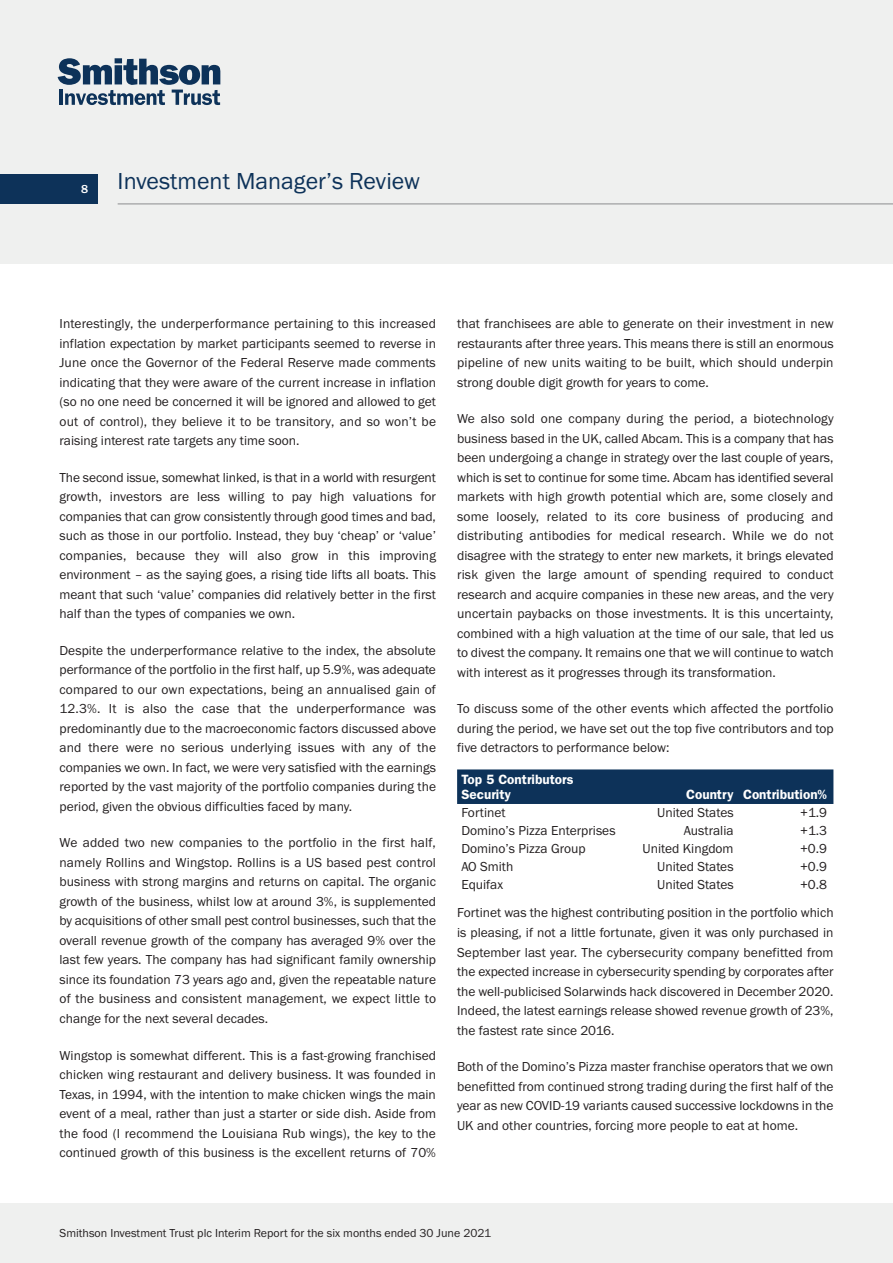
<style>
.page{position:relative;width:893px;height:1263px;background:#fff}
.page>*{position:absolute;margin:0;border:0;box-sizing:border-box;transform-origin:0 0}
.t1{font:24px "Franklin Gothic";color:#0d3259}
.t2{font:13.5px/19.5px "Franklin Gothic";color:#231f20;text-align:justify}
.t3{font:600 13.5px/15px "Franklin Gothic";color:#fff}
.t4{font:12px "Franklin Gothic";color:#231f20}
.t5{font:500 12px "Franklin Gothic";color:#fff}
</style>
<div class="page">
<div style="left:0;top:0;width:893px;height:264px;background:#eff0ef"></div>
<div style="left:457px;top:769px;width:376px;height:35px;background:#0d3259"></div>
<div style="left:0;top:1203px;width:893px;height:60px;background:#eff0ef"></div>
<div style="left:0;top:174px;width:98px;height:30px;background:#0d3259"></div>
<hr style="left:118px;top:204px;width:775px;height:1px;background:#8b8c8e">
<svg style="left:58px;top:58px;width:162px;height:47px"></svg>
<p class="t5" style="left:81px;top:182px;width:9px">8</p>
<h1 class="t1" style="left:118px;top:173px;width:304px">Investment Manager’s Review</h1>
<p class="t2" style="left:60px;top:315px;width:378px">Interestingly, the underperformance pertaining to this increased inflation expectation by market participants seemed to reverse in June once the Governor of the Federal Reserve made comments indicating that they were aware of the current increase in inflation (so no one need be concerned it will be ignored and allowed to get out of control), they believe it to be transitory, and so won’t be raising interest rate targets any time soon.</p>
<p class="t2" style="left:60px;top:469px;width:378px">The second issue, somewhat linked, is that in a world with resurgent growth, investors are less willing to pay high valuations for companies that can grow consistently through good times and bad, such as those in our portfolio. Instead, they buy ‘cheap’ or ‘value’ companies, because they will also grow in this improving environment – as the saying goes, a rising tide lifts all boats. This meant that such ‘value’ companies did relatively better in the first half than the types of companies we own.</p>
<p class="t2" style="left:60px;top:642px;width:378px">Despite the underperformance relative to the index, the absolute performance of the portfolio in the first half, up 5.9%, was adequate compared to our own expectations, being an annualised gain of 12.3%. It is also the case that the underperformance was predominantly due to the macroeconomic factors discussed above and there were no serious underlying issues with any of the companies we own. In fact, we were very satisfied with the earnings reported by the vast majority of the portfolio companies during the period, given the obvious difficulties faced by many.</p>
<p class="t2" style="left:60px;top:834px;width:378px">We added two new companies to the portfolio in the first half, namely Rollins and Wingstop. Rollins is a US based pest control business with strong margins and returns on capital. The organic growth of the business, whilst low at around 3%, is supplemented by acquisitions of other small pest control businesses, such that the overall revenue growth of the company has averaged 9% over the last few years. The company has had significant family ownership since its foundation 73 years ago and, given the repeatable nature of the business and consistent management, we expect little to change for the next several decades.</p>
<p class="t2" style="left:60px;top:1046px;width:378px">Wingstop is somewhat different. This is a fast-growing franchised chicken wing restaurant and delivery business. It was founded in Texas, in 1994, with the intention to make chicken wings the main event of a meal, rather than just a starter or side dish. Aside from the food (I recommend the Louisiana Rub wings), the key to the continued growth of this business is the excellent returns of 70%</p>
<p class="t2" style="left:457px;top:315px;width:378px">that franchisees are able to generate on their investment in new restaurants after three years. This means there is still an enormous pipeline of new units waiting to be built, which should underpin strong double digit growth for years to come.</p>
<p class="t2" style="left:457px;top:410px;width:378px">We also sold one company during the period, a biotechnology business based in the UK, called Abcam. This is a company that has been undergoing a change in strategy over the last couple of years, which is set to continue for some time. Abcam has identified several markets with high growth potential which are, some closely and some loosely, related to its core business of producing and distributing antibodies for medical research. While we do not disagree with the strategy to enter new markets, it brings elevated risk given the large amount of spending required to conduct research and acquire companies in these new areas, and the very uncertain paybacks on those investments. It is this uncertainty, combined with a high valuation at the time of our sale, that led us to divest the company. It remains one that we will continue to watch with interest as it progresses through its transformation.</p>
<p class="t2" style="left:457px;top:700px;width:378px">To discuss some of the other events which affected the portfolio during the period, we have set out the top five contributors and top five detractors to performance below:</p>
<p class="t3" style="left:461px;top:773px;width:114px">Top 5 Contributors<br>Security</p>
<p class="t3" style="left:686px;top:788px;width:142px">Country Contribution%</p>
<p class="t2" style="left:461px;top:804px;width:46px">Fortinet</p>
<p class="t2" style="left:657px;top:804px;width:78px">United States</p>
<p class="t2" style="left:800px;top:804px;width:29px">+1.9</p>
<p class="t2" style="left:461px;top:822px;width:156px">Domino’s Pizza Enterprises</p>
<p class="t2" style="left:684px;top:822px;width:51px">Australia</p>
<p class="t2" style="left:800px;top:822px;width:29px">+1.3</p>
<p class="t2" style="left:461px;top:840px;width:126px">Domino’s Pizza Group</p>
<p class="t2" style="left:643px;top:840px;width:93px">United Kingdom</p>
<p class="t2" style="left:800px;top:840px;width:29px">+0.9</p>
<p class="t2" style="left:461px;top:858px;width:53px">AO Smith</p>
<p class="t2" style="left:657px;top:858px;width:78px">United States</p>
<p class="t2" style="left:800px;top:858px;width:29px">+0.9</p>
<p class="t2" style="left:461px;top:876px;width:43px">Equifax</p>
<p class="t2" style="left:657px;top:876px;width:78px">United States</p>
<p class="t2" style="left:457px;top:872px;width:378px;line-height:28px;text-indent:343px">+0.8<br>Fortinet was the highest contributing position in the portfolio which</p>
<p class="t2" style="left:457px;top:924px;width:378px">is pleasing, if not a little fortunate, given it was only purchased in September last year. The cybersecurity company benefitted from the expected increase in cybersecurity spending by corporates after the well-publicised Solarwinds hack discovered in December 2020.<br>Indeed, the latest earnings release showed revenue growth of 23%, the fastest rate since 2016.</p>
<p class="t2" style="left:457px;top:1058px;width:378px">Both of the Domino’s Pizza master franchise operators that we own benefitted from continued strong trading during the first half of the year as new COVID-19 variants caused successive lockdowns in the UK and other countries, forcing more people to eat at home.</p>
<p class="t4" style="left:60px;top:1229px;width:433px">Smithson Investment Trust plc Interim Report for the six months ended 30 June 2021</p>
</div>
